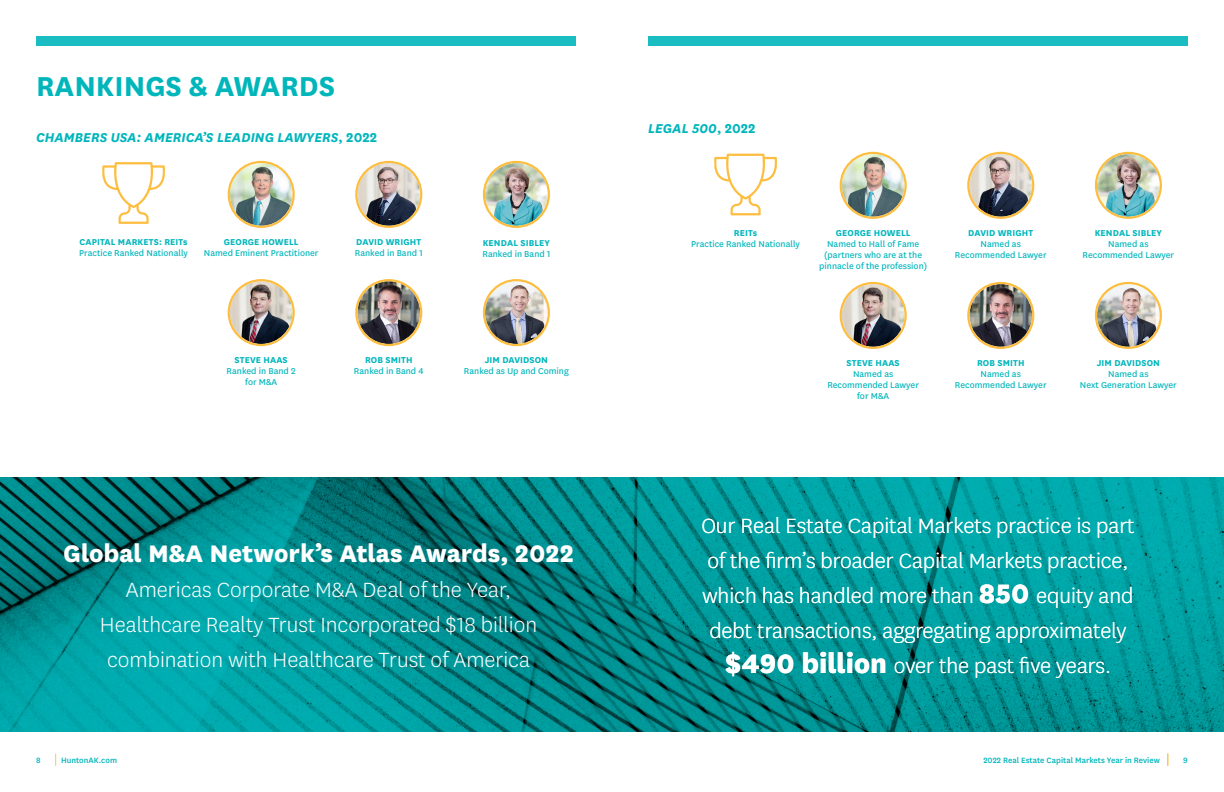
<style>
.page{position:relative;width:1224px;height:792px;background:#fff}
.page>*{position:absolute;margin:0;border:0;box-sizing:border-box;transform-origin:0 0}
.t1{font:700 32px "National";color:#00b6bb}
.t2{font:800 28px "National";color:#fff}
.t3{font:300 24px/35px "National";color:#fff;text-align:center}
.t4{font:italic 700 15px "National";color:#00b6bc}
.t5{font:10px/11px "National";color:#00b6bc;text-align:center}
.t6{font:700 10px "National";letter-spacing:.01em;color:#00b6bc}
.t7{font:500 9px "National";color:#00b6bc}
.s1{font-style:normal}
.s2{font-weight:800;font-size:31px}
</style>
<div class="page">
<svg style="left:55px;top:754px;width:1px;height:12px"></svg>
<svg style="left:1168px;top:754px;width:1px;height:12px"></svg>
<svg style="left:102px;top:162px;width:63px;height:62px"></svg>
<svg style="left:714px;top:154px;width:63px;height:61px"></svg>
<img style="left:230px;top:163px;width:63px;height:63px;border-radius:31px">
<div style="left:228px;top:161px;width:67px;height:67px;border:2px solid #fdbd3f;border-radius:50%"></div>
<img style="left:842px;top:154px;width:63px;height:63px;border-radius:31px">
<div style="left:840px;top:152px;width:67px;height:67px;border:2px solid #fdbd3f;border-radius:50%"></div>
<img style="left:357px;top:281px;width:63px;height:63px;border-radius:31px">
<div style="left:355px;top:279px;width:67px;height:67px;border:2px solid #fdbd3f;border-radius:50%"></div>
<img style="left:969px;top:284px;width:63px;height:63px;border-radius:31px">
<div style="left:967px;top:282px;width:67px;height:67px;border:2px solid #fdbd3f;border-radius:50%"></div>
<img style="left:485px;top:163px;width:63px;height:63px;border-radius:31px">
<div style="left:483px;top:161px;width:67px;height:67px;border:2px solid #fdbd3f;border-radius:50%"></div>
<img style="left:1097px;top:154px;width:63px;height:63px;border-radius:31px">
<div style="left:1095px;top:152px;width:67px;height:67px;border:2px solid #fdbd3f;border-radius:50%"></div>
<img style="left:357px;top:163px;width:63px;height:63px;border-radius:31px">
<div style="left:355px;top:161px;width:67px;height:67px;border:2px solid #fdbd3f;border-radius:50%"></div>
<img style="left:230px;top:281px;width:63px;height:63px;border-radius:31px">
<div style="left:228px;top:279px;width:67px;height:67px;border:2px solid #fdbd3f;border-radius:50%"></div>
<img style="left:842px;top:284px;width:63px;height:63px;border-radius:31px">
<div style="left:840px;top:282px;width:67px;height:67px;border:2px solid #fdbd3f;border-radius:50%"></div>
<img style="left:969px;top:154px;width:63px;height:63px;border-radius:31px">
<div style="left:967px;top:152px;width:67px;height:67px;border:2px solid #fdbd3f;border-radius:50%"></div>
<img style="left:485px;top:281px;width:63px;height:63px;border-radius:31px">
<div style="left:483px;top:279px;width:67px;height:67px;border:2px solid #fdbd3f;border-radius:50%"></div>
<img style="left:1097px;top:284px;width:63px;height:63px;border-radius:31px">
<div style="left:1095px;top:282px;width:67px;height:67px;border:2px solid #fdbd3f;border-radius:50%"></div>
<div style="left:36px;top:36px;width:540px;height:10px;background:#1abdc2"></div>
<div style="left:648px;top:36px;width:540px;height:10px;background:#1abdc2"></div>
<svg style="left:0;top:477px;width:612px;height:255px;background:#008a8d"></svg>
<svg style="left:612px;top:477px;width:612px;height:255px;background:#009798"></svg>
<h1 class="t1" style="left:36px;top:64px;width:301px">RANKINGS &amp; AWARDS</h1>
<h3 class="t4" style="left:36px;top:127px;width:343px">CHAMBERS USA: AMERICA’S LEADING LAWYERS<span class="s1">, 2022</span></h3>
<h3 class="t4" style="left:648px;top:118px;width:109px">LEGAL 500<span class="s1">, 2022</span></h3>
<p class="t6" style="left:80px;top:234px;width:109px">CAPITAL MARKETS: REITs</p>
<p class="t5" style="left:79px;top:247px;width:110px">Practice Ranked Nationally</p>
<p class="t6" style="left:734px;top:226px;width:25px">REITs</p>
<p class="t6" style="left:224px;top:235px;width:76px">GEORGE HOWELL</p>
<p class="t5" style="left:691px;top:238px;width:110px">Practice Ranked Nationally</p>
<p class="t5" style="left:204px;top:247px;width:116px">Named Eminent Practitioner</p>
<p class="t6" style="left:356px;top:235px;width:67px">DAVID WRIGHT</p>
<p class="t5" style="left:355px;top:247px;width:69px">Ranked in Band 1</p>
<p class="t6" style="left:483px;top:236px;width:69px">KENDAL SIBLEY</p>
<p class="t5" style="left:482px;top:248px;width:69px">Ranked in Band 1</p>
<p class="t6" style="left:836px;top:226px;width:76px">GEORGE HOWELL</p>
<p class="t5" style="left:819px;top:238px;width:109px">Named to Hall of Fame (partners who are at the pinnacle of the profession)</p>
<p class="t6" style="left:968px;top:226px;width:67px">DAVID WRIGHT</p>
<p class="t5" style="left:955px;top:238px;width:93px">Named as<br>Recommended Lawyer</p>
<p class="t6" style="left:235px;top:353px;width:55px">STEVE HAAS</p>
<p class="t5" style="left:227px;top:365px;width:71px">Ranked in Band 2 for M&amp;A</p>
<p class="t6" style="left:365px;top:353px;width:49px">ROB SMITH</p>
<p class="t5" style="left:354px;top:365px;width:71px">Ranked in Band 4</p>
<p class="t6" style="left:485px;top:353px;width:65px">JIM DAVIDSON</p>
<p class="t5" style="left:464px;top:365px;width:106px">Ranked as Up and Coming</p>
<p class="t6" style="left:847px;top:355px;width:55px">STEVE HAAS</p>
<p class="t5" style="left:827px;top:367px;width:93px">Named as<br>Recommended Lawyer for M&amp;A</p>
<p class="t6" style="left:977px;top:355px;width:49px">ROB SMITH</p>
<p class="t5" style="left:955px;top:367px;width:93px">Named as<br>Recommended Lawyer</p>
<p class="t6" style="left:1095px;top:226px;width:69px">KENDAL SIBLEY</p>
<p class="t5" style="left:1083px;top:238px;width:93px">Named as<br>Recommended Lawyer</p>
<p class="t6" style="left:1097px;top:355px;width:65px">JIM DAVIDSON</p>
<p class="t5" style="left:1080px;top:367px;width:98px">Named as<br>Next Generation Lawyer</p>
<h2 class="t2" style="left:63px;top:533px;width:512px">Global M&amp;A Network’s Atlas Awards, 2022</h2>
<h3 class="t3" style="left:100px;top:572px;width:439px">Americas Corporate M&amp;A Deal of the Year,<br>Healthcare Realty Trust Incorporated $18 billion combination with Healthcare Trust of America</h3>
<h3 class="t3" style="left:701px;top:508px;width:435px">Our Real Estate Capital Markets practice is part of the firm’s broader Capital Markets practice, which has handled more than <span class="s2">850</span> equity and debt transactions, aggregating approximately <span class="s2">$490 billion</span> over the past five years.</h3>
<p class="t7" style="left:36px;top:754px;width:6px">8</p>
<p class="t7" style="left:61px;top:754px;width:57px">HuntonAK.com</p>
<p class="t7" style="left:983px;top:754px;width:178px">2022 Real Estate Capital Markets Year in Review</p>
<p class="t7" style="left:1183px;top:754px;width:6px">9</p>
</div>
